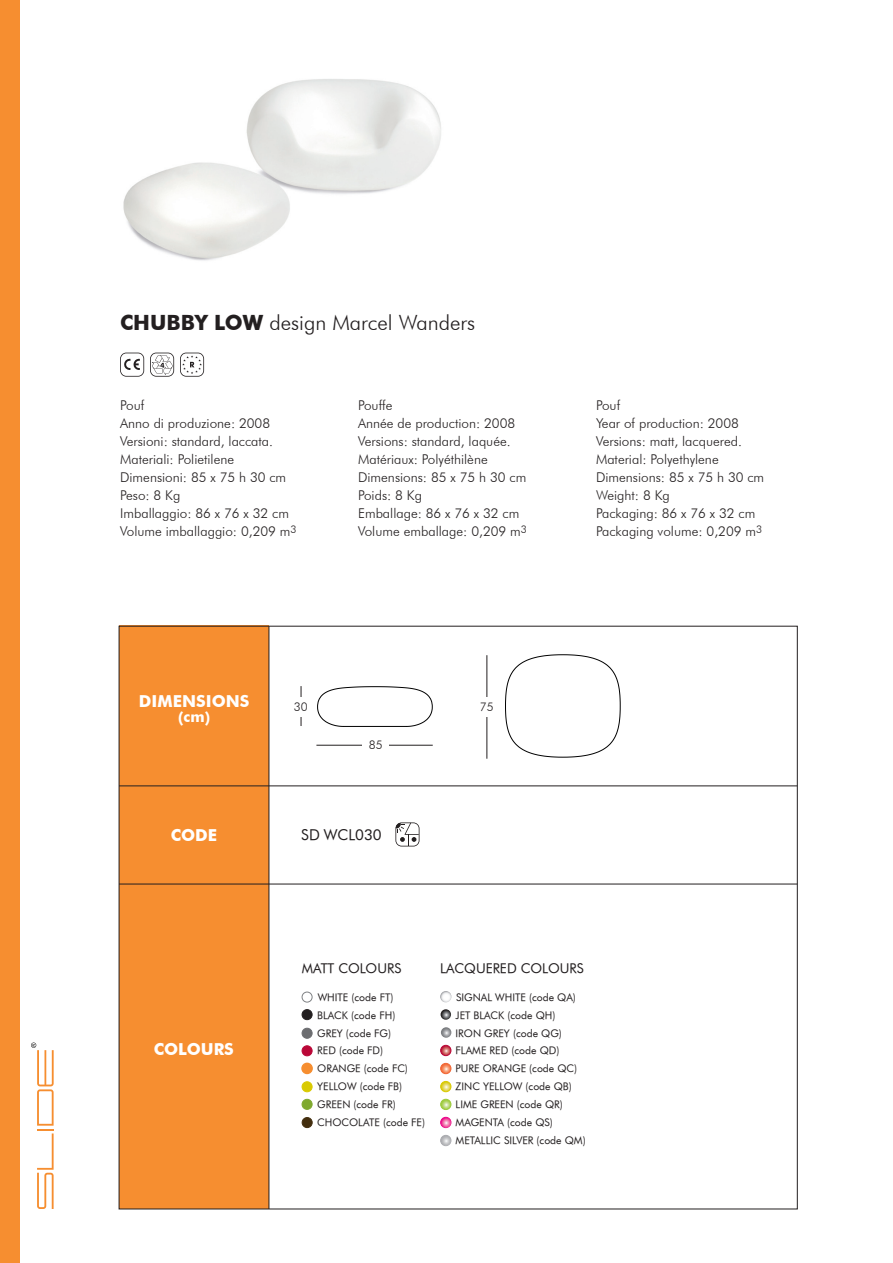
<style>
.page{position:relative;width:893px;height:1263px;background:#fff}
.page>*{position:absolute;margin:0;border:0;box-sizing:border-box;transform-origin:0 0}
.t1{font:300 21px "Futura BT";color:#231f20}
.t2{font:700 16.5px "Futura BT";color:#fff}
.t3{font:15px "Futura Book BT";color:#231f20}
.t4{font:700 15px "Futura BT";color:#fff}
.t5{font:300 13.5px/18px "Futura BT";color:#231f20}
.t6{font:13.5px "Futura Book BT";color:#231f20}
.t7{font:300 12px "Futura BT";color:#231f20}
.t8{font:10.5px/18px "Futura Book BT";color:#231f20}
.s1{font-weight:700}
</style>
<div class="page">
<div style="left:119px;top:626px;width:150px;height:583px;background:#f68e30"></div>
<hr style="left:269px;top:626px;width:1px;height:583px;background:#231f20">
<div style="left:0;top:0;width:20px;height:1263px;background:#f68e30"></div>
<svg style="left:31px;top:1042px;width:23px;height:167px"></svg>
<img style="left:123px;top:79px;width:318px;height:182px">
<hr style="left:119px;top:785px;width:678px;height:1px;background:#231f20">
<hr style="left:119px;top:884px;width:678px;height:1px;background:#231f20">
<svg style="left:441px;top:991px;width:10px;height:11px"></svg>
<div style="left:440px;top:991px;width:11px;height:11px;border:1px solid #fff;border-radius:50%"></div>
<svg style="left:441px;top:1027px;width:10px;height:11px"></svg>
<svg style="left:441px;top:1045px;width:10px;height:11px"></svg>
<div style="left:440px;top:1045px;width:11px;height:11px;border:1px solid #ba0737;border-radius:50%"></div>
<svg style="left:441px;top:1063px;width:10px;height:11px"></svg>
<div style="left:440px;top:1063px;width:11px;height:11px;border:1px solid #f26634;border-radius:50%"></div>
<svg style="left:441px;top:1081px;width:10px;height:11px"></svg>
<div style="left:440px;top:1081px;width:11px;height:11px;border:1px solid #d9ca01;border-radius:50%"></div>
<svg style="left:441px;top:1099px;width:10px;height:10px"></svg>
<div style="left:440px;top:1099px;width:11px;height:11px;border:1px solid #9ccb3b;border-radius:50%"></div>
<svg style="left:441px;top:1117px;width:10px;height:10px"></svg>
<div style="left:440px;top:1117px;width:11px;height:11px;border:1px solid #fff;border-radius:50%"></div>
<svg style="left:441px;top:1009px;width:10px;height:11px"></svg>
<svg style="left:441px;top:1135px;width:10px;height:11px"></svg>
<div style="left:440px;top:1135px;width:11px;height:11px;border:1px solid #fff;border-radius:50%"></div>
<hr style="left:301px;top:686px;width:1px;height:40px;background:#231f20">
<hr style="left:316px;top:745px;width:117px;height:1px;background:#231f20">
<svg style="left:317px;top:686px;width:116px;height:41px"></svg>
<div style="left:288px;top:697px;width:26px;height:19px;background:#fff"></div>
<div style="left:362px;top:740px;width:27px;height:12px;background:#fff"></div>
<svg style="left:505px;top:654px;width:116px;height:104px"></svg>
<hr style="left:487px;top:655px;width:1px;height:104px;background:#231f20">
<div style="left:474px;top:697px;width:25px;height:20px;background:#fff"></div>
<svg style="left:120px;top:353px;width:24px;height:24px"></svg>
<svg style="left:150px;top:353px;width:24px;height:24px"></svg>
<svg style="left:395px;top:822px;width:24px;height:24px"></svg>
<svg style="left:180px;top:353px;width:24px;height:24px"></svg>
<div style="left:302px;top:1117px;width:10px;height:10px;background:#432e0e;border-radius:50%"></div>
<div style="left:302px;top:1117px;width:11px;height:11px;border:1px solid #432e0e;border-radius:50%"></div>
<div style="left:302px;top:992px;width:10px;height:10px;border:1px solid #808285;border-radius:50%"></div>
<div style="left:302px;top:1009px;width:10px;height:11px;background:#231f20;border-radius:50%"></div>
<div style="left:302px;top:1009px;width:10px;height:11px;border:1px solid #231f20;border-radius:50%"></div>
<div style="left:302px;top:1028px;width:10px;height:10px;background:#6c6d70;border-radius:50%"></div>
<div style="left:302px;top:1028px;width:10px;height:11px;border:1px solid #6c6d70;border-radius:50%"></div>
<div style="left:302px;top:1046px;width:10px;height:10px;background:#ba0737;border-radius:50%"></div>
<div style="left:302px;top:1045px;width:10px;height:11px;border:1px solid #ba0737;border-radius:50%"></div>
<div style="left:302px;top:1063px;width:10px;height:10px;background:#f68e30;border-radius:50%"></div>
<div style="left:301px;top:1062px;width:12px;height:12px;border:2px solid #f68e30;border-radius:50%"></div>
<div style="left:302px;top:1082px;width:10px;height:10px;background:#d9ca01;border-radius:50%"></div>
<div style="left:302px;top:1081px;width:10px;height:11px;border:1px solid #d9ca01;border-radius:50%"></div>
<div style="left:302px;top:1099px;width:10px;height:10px;background:#7fa92f;border-radius:50%"></div>
<div style="left:302px;top:1099px;width:10px;height:11px;border:1px solid #7fa92f;border-radius:50%"></div>
<h1 class="t1" style="left:120px;top:310px;width:357px"><span class="s1">CHUBBY LOW</span> design Marcel Wanders</h1>
<p class="t5" style="left:120px;top:396px;width:178px">Pouf<br>Anno di produzione: 2008<br>Versioni: standard, laccata.<br>Materiali: Polietilene<br>Dimensioni: 85 x 75 h 30 cm<br>Peso: 8 Kg<br>Imballaggio: 86 x 76 x 32 cm<br>Volume imballaggio: 0,209 m<sup>3</sup></p>
<p class="t5" style="left:358px;top:396px;width:170px">Pouffe<br>Année de production: 2008<br>Versions: standard, laquée.<br>Matériaux: Polyéthilène<br>Dimensions: 85 x 75 h 30 cm<br>Poids: 8 Kg<br>Emballage: 86 x 76 x 32 cm<br>Volume emballage: 0,209 m<sup>3</sup></p>
<p class="t5" style="left:596px;top:396px;width:170px">Pouf<br>Year of production: 2008<br>Versions: matt, lacquered.<br>Material: Polyethylene<br>Dimensions: 85 x 75 h 30 cm<br>Weight: 8 Kg<br>Packaging: 86 x 76 x 32 cm<br>Packaging volume: 0,209 m<sup>3</sup></p>
<p class="t2" style="left:139px;top:691px;width:112px">DIMENSIONS</p>
<p class="t4" style="left:178px;top:707px;width:34px">(cm)</p>
<p class="t2" style="left:171px;top:825px;width:48px">CODE</p>
<p class="t7" style="left:294px;top:699px;width:15px">30</p>
<p class="t7" style="left:369px;top:737px;width:15px">85</p>
<p class="t3" style="left:301px;top:826px;width:82px">SD WCL030</p>
<p class="t7" style="left:480px;top:699px;width:15px">75</p>
<p class="t2" style="left:154px;top:1039px;width:82px">COLOURS</p>
<p class="t6" style="left:302px;top:960px;width:101px">MATT COLOURS</p>
<p class="t8" style="left:317px;top:988px;width:109px">WHITE (code FT)<br>BLACK (code FH)<br>GREY (code FG)<br>RED (code FD)<br>ORANGE (code FC)<br>YELLOW (code FB)<br>GREEN (code FR)<br>CHOCOLATE (code FE)</p>
<p class="t6" style="left:440px;top:960px;width:145px">LACQUERED COLOURS</p>
<p class="t8" style="left:456px;top:988px;width:132px">SIGNAL WHITE (code QA)<br>JET BLACK (code QH)<br>IRON GREY (code QG)<br>FLAME RED (code QD)<br>PURE ORANGE (code QC)<br>ZINC YELLOW (code QB)<br>LIME GREEN (code QR)<br>MAGENTA (code QS)<br>METALLIC SILVER (code QM)</p>
</div>
